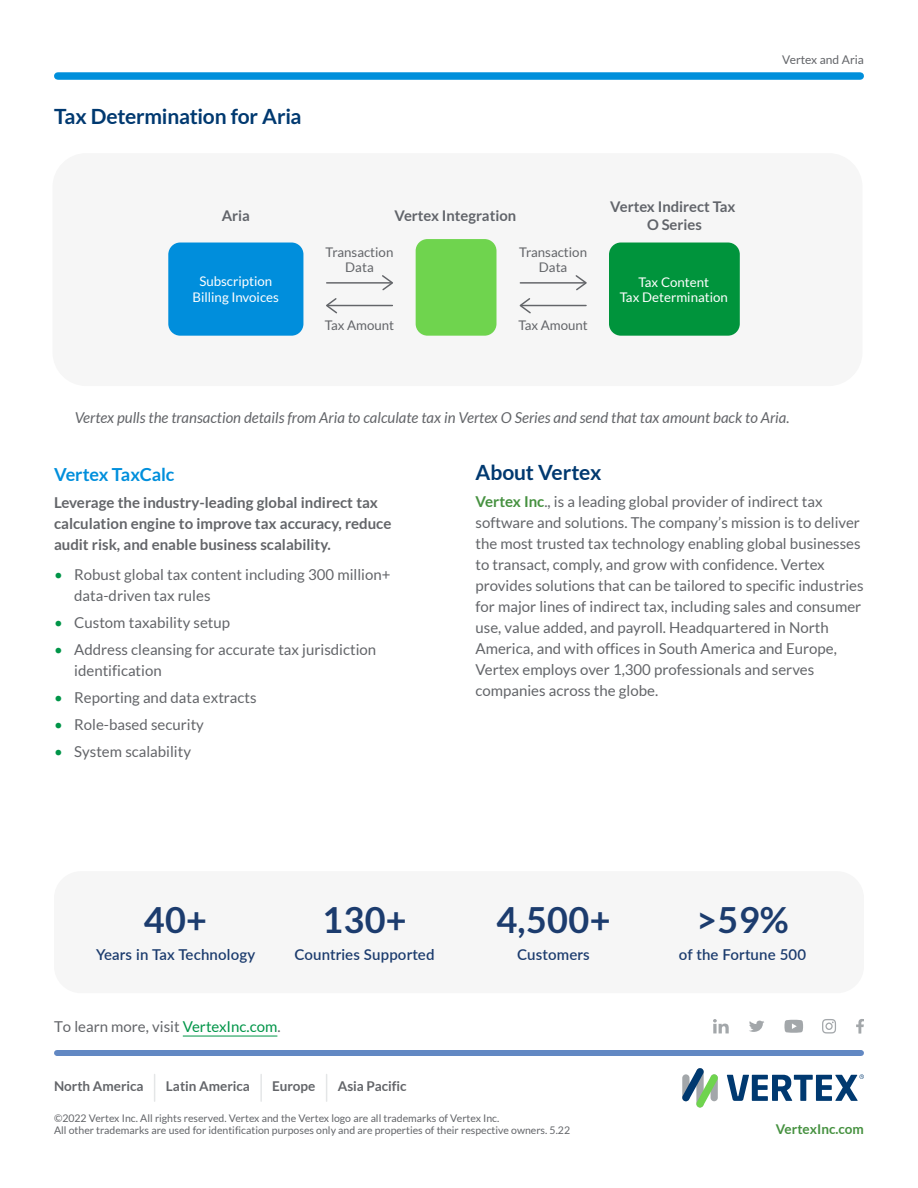
<style>
.page{position:relative;width:918px;height:1188px;background:#fff}
.page>*{position:absolute;margin:0;border:0;box-sizing:border-box;transform-origin:0 0}
.t1{font:700 36px "Lato";letter-spacing:.01em;color:#1c3c6e}
.t2{font:700 21px "Lato";letter-spacing:-.01em;color:#003970}
.t3{font:700 18px "Lato";letter-spacing:-.005em;color:#008fdc}
.t4{font:15px/21px "Lato";color:#636569}
.t5{font:700 15px/21px "Lato";color:#636569}
.t6{font:italic 15px "Lato";color:#636569}
.t7{font:600 15px "Lato";letter-spacing:.01em;color:#1c3c6e}
.t8{font:700 14.7px/17.7px "Lato";color:#61646a;text-align:center}
.t9{font:700 13.5px "Lato";color:#636569}
.t10{font:700 13.5px "Lato";color:#469140}
.t11{font:13.35px/14.7px "Lato";color:#fff;text-align:center}
.t12{font:13.35px/14.7px "Lato";color:#636569;text-align:center}
.t13{font:12px "Lato";color:#636569}
.t14{font:10.5px/12.6px "Lato";color:#636569}
.s1{color:#009548}
.s2{font-weight:700;color:#469140}
</style>
<div class="page">
<svg style="left:154px;top:1074px;width:1px;height:27px"></svg>
<hr style="left:260px;top:1074px;width:2px;height:27px;background:#bdc1c4">
<svg style="left:326px;top:1074px;width:1px;height:27px"></svg>
<div style="left:57px;top:1050px;width:804px;height:6px;background:#6288c3"></div>
<hr style="left:183px;top:1036px;width:94px;height:1px;background:#009548">
<svg style="left:856px;top:1019px;width:8px;height:15px"></svg>
<svg style="left:749px;top:1020px;width:15px;height:12px"></svg>
<svg style="left:784px;top:1020px;width:19px;height:13px"></svg>
<svg style="left:713px;top:1019px;width:16px;height:14px"></svg>
<svg style="left:822px;top:1019px;width:14px;height:15px"></svg>
<div style="left:58px;top:72px;width:802px;height:8px;background:#008fdb"></div>
<div style="left:54px;top:871px;width:810px;height:122px;background:#f6f6f6;border-radius:27px"></div>
<svg style="left:682px;top:1068px;width:36px;height:40px"></svg>
<svg style="left:727px;top:1074px;width:137px;height:27px"></svg>
<div style="left:52px;top:153px;width:810px;height:233px;background:#f6f6f6;border-radius:34px"></div>
<div style="left:168px;top:243px;width:135px;height:93px;background:#008edc;border-radius:12px"></div>
<div style="left:609px;top:243px;width:131px;height:93px;background:#00943c;border-radius:12px"></div>
<div style="left:416px;top:239px;width:80px;height:97px;background:#6fd44e;border-radius:12px"></div>
<hr style="left:327px;top:305px;width:65px;height:1px;background:#636569">
<svg style="left:326px;top:298px;width:13px;height:16px"></svg>
<hr style="left:327px;top:282px;width:65px;height:2px;background:#636569">
<svg style="left:381px;top:275px;width:12px;height:16px"></svg>
<hr style="left:521px;top:305px;width:65px;height:1px;background:#636569">
<svg style="left:519px;top:298px;width:13px;height:16px"></svg>
<hr style="left:520px;top:282px;width:65px;height:2px;background:#636569">
<svg style="left:574px;top:275px;width:13px;height:16px"></svg>
<h2 class="t2" style="left:54px;top:104px;width:249px">Tax Determination for Aria</h2>
<p class="t8" style="left:222px;top:207px;width:30px">Aria</p>
<p class="t8" style="left:394px;top:207px;width:123px">Vertex Integration</p>
<p class="t12" style="left:326px;top:245px;width:69px">Transaction<br>Data</p>
<p class="t12" style="left:519px;top:245px;width:69px">Transaction<br>Data</p>
<p class="t11" style="left:192px;top:273px;width:88px;line-height:15.9px">Subscription<br>Billing Invoices</p>
<p class="t12" style="left:325px;top:318px;width:71px">Tax Amount</p>
<p class="t12" style="left:518px;top:318px;width:71px">Tax Amount</p>
<p class="t8" style="left:610px;top:198px;width:127px">Vertex Indirect Tax<br>O Series</p>
<p class="t11" style="left:620px;top:275px;width:110px">Tax Content<br>Tax Determination</p>
<p class="t13" style="left:782px;top:53px;width:83px">Vertex and Aria</p>
<p class="t6" style="left:75px;top:409px;width:716px">Vertex pulls the transaction details from Aria to calculate tax in Vertex O Series and send that tax amount back to Aria.</p>
<p class="t3" style="left:54px;top:464px;width:122px">Vertex TaxCalc</p>
<p class="t5" style="left:54px;top:492px;width:339px">Leverage the industry-leading global indirect tax calculation engine to improve tax accuracy, reduce audit risk, and enable business scalability.</p>
<p class="t4" style="left:74px;top:564px;width:318px;text-indent:-20px"><span class="s1">•</span> Robust global tax content including 300 million+ data-driven tax rules</p>
<p class="t4" style="left:54px;top:612px;width:178px"><span class="s1">•</span> Custom taxability setup</p>
<p class="t4" style="left:74px;top:639px;width:303px;text-indent:-20px"><span class="s1">•</span> Address cleansing for accurate tax jurisdiction identification</p>
<p class="t4" style="left:54px;top:687px;width:204px"><span class="s1">•</span> Reporting and data extracts</p>
<p class="t4" style="left:54px;top:714px;width:151px"><span class="s1">•</span> Role-based security</p>
<p class="t4" style="left:54px;top:741px;width:139px"><span class="s1">•</span> System scalability</p>
<h2 class="t2" style="left:476px;top:461px;width:127px">About Vertex</h2>
<p class="t4" style="left:476px;top:491px;width:390px"><span class="s2">Vertex Inc</span>., is a leading global provider of indirect tax software and solutions. The company’s mission is to deliver the most trusted tax technology enabling global businesses to transact, comply, and grow with confidence. Vertex provides solutions that can be tailored to specific industries for major lines of indirect tax, including sales and consumer use, value added, and payroll. Headquartered in North America, and with offices in South America and Europe, Vertex employs over 1,300 professionals and serves companies across the globe.</p>
<h1 class="t1" style="left:144px;top:899px;width:65px">40+</h1>
<h1 class="t1" style="left:322px;top:899px;width:86px">130+</h1>
<h1 class="t1" style="left:496px;top:899px;width:116px">4,500+</h1>
<h1 class="t1" style="left:696px;top:899px;width:94px">&gt;59%</h1>
<p class="t7" style="left:96px;top:944px;width:161px">Years in Tax Technology</p>
<p class="t7" style="left:294px;top:944px;width:142px">Countries Supported</p>
<p class="t7" style="left:517px;top:944px;width:74px">Customers</p>
<p class="t7" style="left:679px;top:944px;width:129px">of the Fortune 500</p>
<p class="t4" style="left:54px;top:1016px;width:228px">To learn more, visit <span class="s1">VertexInc.com</span>.</p>
<p class="t9" style="left:54px;top:1078px;width:91px">North America</p>
<p class="t9" style="left:166px;top:1078px;width:86px">Latin America</p>
<p class="t9" style="left:272px;top:1078px;width:45px">Europe</p>
<p class="t9" style="left:338px;top:1078px;width:70px">Asia Pacific</p>
<p class="t14" style="left:54px;top:1112px;width:518px">©2022 Vertex Inc. All rights reserved. Vertex and the Vertex logo are all trademarks of Vertex Inc.<br>All other trademarks are used for identification purposes only and are properties of their respective owners. 5.22</p>
<p class="t10" style="left:776px;top:1121px;width:90px">VertexInc.com</p>
</div>
